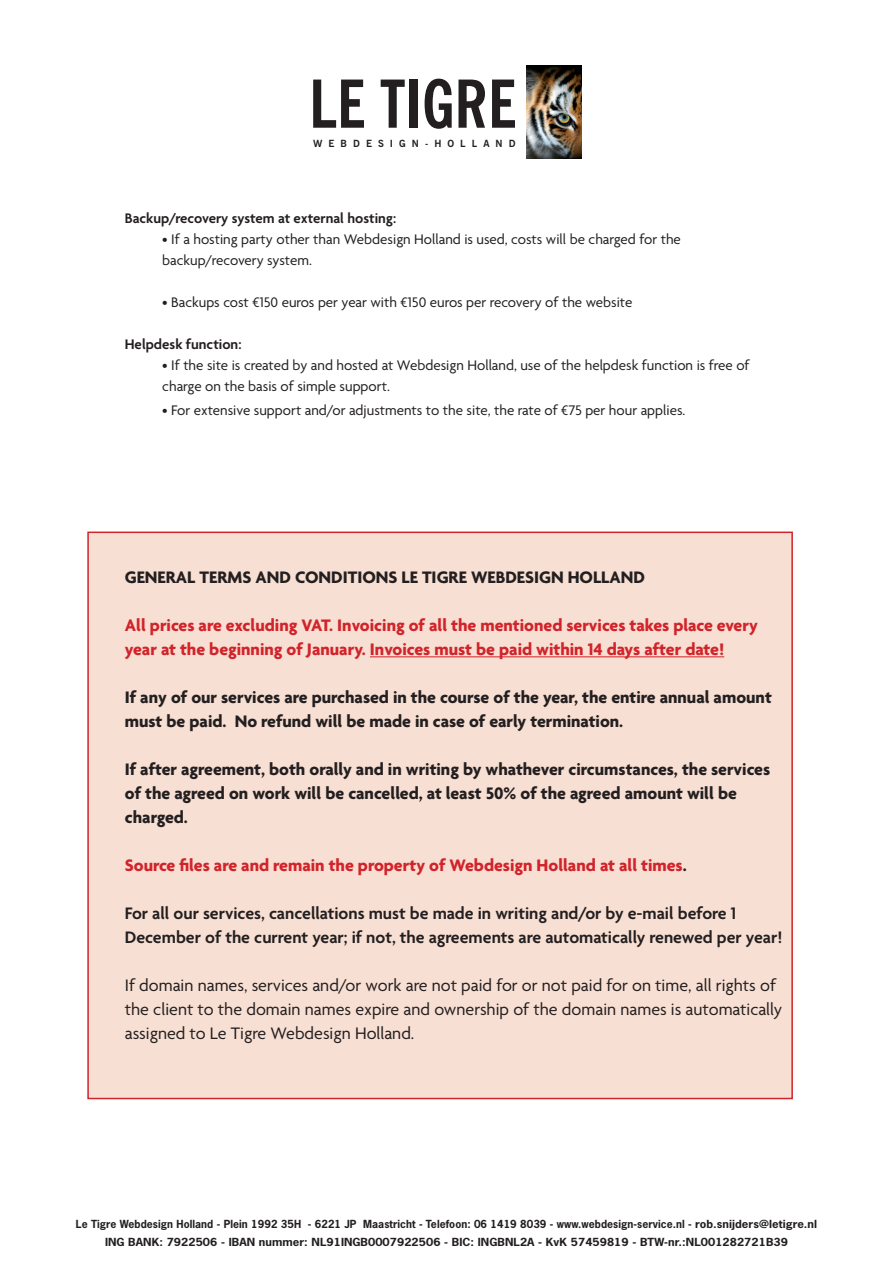
<style>
.page{position:relative;width:893px;height:1263px;background:#fff}
.page>*{position:absolute;margin:0;border:0;box-sizing:border-box;transform-origin:0 0}
.t1{font:700 18px/24px "Agenda";color:#231f20}
.t2{font:700 18px/24px "Agenda";color:#d1232a}
.t3{font:18px/24px "Agenda";color:#231f20}
.t4{font:600 18px "Agenda";color:#231f20}
.t5{font:15px/21px "Agenda";color:#231f20}
.t6{font:600 15px "Agenda";color:#231f20}
.t7{font:700 10.5px/18px "News Gothic Std";letter-spacing:.005em;color:#231f20;text-align:center}
.t8{font:700 9.9px "News Gothic BT";letter-spacing:.61em;color:#231f20}
.s1{color:#231f20}
</style>
<div class="page">
<img style="left:527px;top:66px;width:54px;height:93px">
<svg style="left:313px;top:80px;width:51px;height:48px"></svg>
<svg style="left:381px;top:80px;width:24px;height:48px"></svg>
<div style="left:410px;top:80px;width:8px;height:48px;background:#231f20"></div>
<svg style="left:425px;top:79px;width:27px;height:50px"></svg>
<svg style="left:458px;top:80px;width:27px;height:48px"></svg>
<svg style="left:492px;top:80px;width:23px;height:48px"></svg>
<div style="left:87px;top:531px;width:706px;height:568px;background:#f8dfd3;border:2px solid #d1232a"></div>
<hr style="left:370px;top:657px;width:354px;height:1px;background:#d1232a">
<p class="t8" style="left:313px;top:137px;width:204px">WEBDESIGN-HOLLAND</p>
<p class="t6" style="left:125px;top:210px;width:273px">Backup/recovery system at external hosting:</p>
<p class="t5" style="left:162px;top:230px;width:520px">• If a hosting party other than Webdesign Holland is used, costs will be charged for the</p>
<p class="t5" style="left:162px;top:251px;width:151px">backup/recovery system.</p>
<p class="t5" style="left:162px;top:293px;width:472px">• Backups cost €150 euros per year with €150 euros per recovery of the website</p>
<p class="t6" style="left:125px;top:336px;width:118px">Helpdesk function:</p>
<p class="t5" style="left:162px;top:356px;width:589px">• If the site is created by and hosted at Webdesign Holland, use of the helpdesk function is free of charge on the basis of simple support.</p>
<p class="t5" style="left:162px;top:401px;width:525px">• For extensive support and/or adjustments to the site, the rate of €75 per hour applies.</p>
<p class="t1" style="left:125px;top:567px;width:522px">GENERAL TERMS AND CONDITIONS LE TIGRE WEBDESIGN HOLLAND</p>
<p class="t2" style="left:125px;top:615px;width:634px">All prices are excluding VAT. Invoicing of all the mentioned services takes place every year at the beginning of January. Invoices must be paid within 14 days after date!</p>
<p class="t1" style="left:125px;top:687px;width:649px">If any of our services are purchased in the course of the year, the entire annual amount must be paid. No refund will be made in case of early termination.</p>
<p class="t1" style="left:125px;top:759px;width:647px">If after agreement, both orally and in writing by whathever circumstances, the services of the agreed on work will be cancelled, at least 50% of the agreed amount will be charged.</p>
<p class="t2" style="left:125px;top:855px;width:563px">Source files are and remain the property of Webdesign Holland at all times<span class="s1">.</span></p>
<p class="t4" style="left:125px;top:904px;width:613px">For all our services, cancellations must be made in writing and/or by e-mail before 1</p>
<p class="t4" style="left:125px;top:928px;width:659px">December of the current year; if not, the agreements are automatically renewed per year!</p>
<p class="t3" style="left:125px;top:975px;width:659px">If domain names, services and/or work are not paid for or not paid for on time, all rights of the client to the domain names expire and ownership of the domain names is automatically assigned to Le Tigre Webdesign Holland.</p>
<p class="t7" style="left:76px;top:1215px;width:743px">Le Tigre Webdesign Holland - Plein 1992 35H - 6221 JP Maastricht - Telefoon: 06 1419 8039 - www.webdesign-service.nl - rob.snijders@letigre.nl<br>ING BANK: 7922506 - IBAN nummer: NL91INGB0007922506 - BIC: INGBNL2A - KvK 57459819 - BTW-nr.:NL001282721B39</p>
</div>
